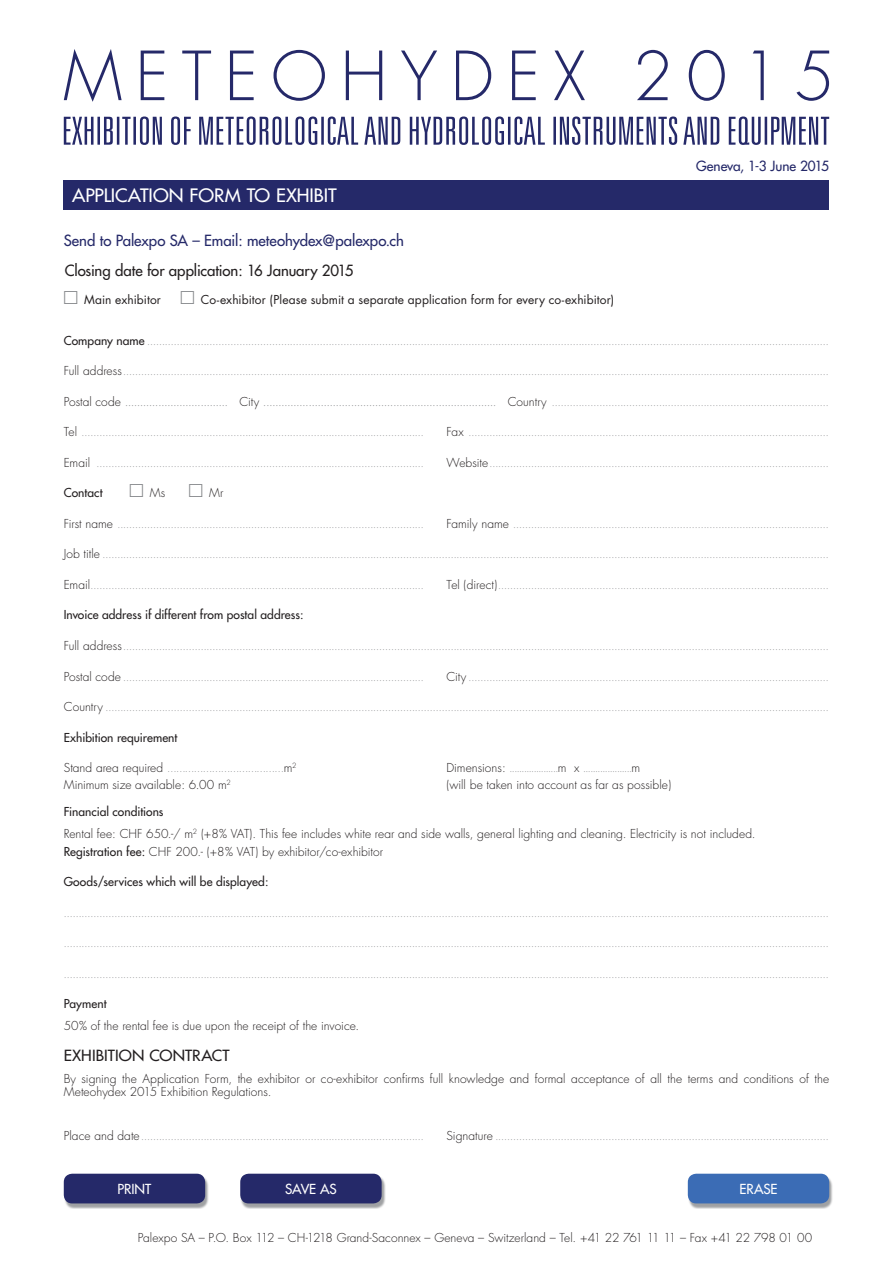
<style>
.page{position:relative;width:893px;height:1263px;background:#fff}
.page>*{position:absolute;margin:0;border:0;box-sizing:border-box;transform-origin:0 0}
.t1{font:18px "Futura";color:#fff;scale:1.05 1}
.t2{font:15px "Futura";color:#252969}
.t3{font:15px "Futura";color:#231f20}
.t4{font:15px "Futura";color:#231f20;scale:1.05 1}
.t5{font:13.65px "Futura";letter-spacing:-.005em;color:#252969}
.t6{font:13.5px "Futura";letter-spacing:-.01em;color:#fff}
.t7{font:300 12px "Futura";color:#808285;scale:.8 1}
.t8{font:300 12px/22px "Futura";color:#231f20}
.t9{font:300 12px "Futura";color:#808285}
.t10{font:12px "Futura";letter-spacing:.005em;color:#231f20}
.t11{font:12px "Futura";letter-spacing:.01em;color:#231f20}
.s1{font-weight:400;color:#231f20}
.s2{color:#231f20}
.s3{color:#808285}
.s4{font-weight:400}
</style>
<div class="page">
<div style="left:64px;top:180px;width:765px;height:29px;background:#252969"></div>
<svg style="left:64px;top:116px;width:765px;height:29px"></svg>
<svg style="left:64px;top:49px;width:765px;height:53px"></svg>
<div style="left:64px;top:1175px;width:145px;height:34px;background:#808285;opacity:.75"></div>
<div style="left:64px;top:1174px;width:141px;height:29px;background:#252969;border-radius:9px"></div>
<div style="left:240px;top:1175px;width:146px;height:34px;background:#808285;opacity:.75"></div>
<div style="left:240px;top:1174px;width:142px;height:29px;background:#252969;border-radius:9px"></div>
<div style="left:688px;top:1175px;width:145px;height:34px;background:#808285;opacity:.75"></div>
<div style="left:688px;top:1174px;width:141px;height:29px;background:#3b6cb5;border-radius:9px"></div>
<h1 class="t1" style="left:72px;top:184px;width:253px">APPLICATION FORM TO EXHIBIT</h1>
<p class="t2" style="left:64px;top:231px;width:342px">Send to Palexpo SA – Email: meteohydex@palexpo.ch</p>
<p class="t5" style="left:696px;top:158px;width:135px">Geneva, 1-3 June 2015</p>
<p class="t3" style="left:65px;top:261px;width:290px">Closing date for application: 16 January 2015</p>
<p class="t11" style="left:84px;top:292px;width:78px">Main exhibitor</p>
<p class="t11" style="left:201px;top:292px;width:415px">Co-exhibitor (Please submit a separate application form for every co-exhibitor)</p>
<p class="t7" style="left:64px;top:333px;width:958px"><span class="s1">Company name</span> .....................................................................................................................................................................................................................................</p>
<p class="t7" style="left:64px;top:364px;width:958px"><span class="s2">Full address</span>.............................................................................................................................................................................................................................................</p>
<p class="t9" style="left:64px;top:394px;width:766px"><span class="s2">Postal code</span> .................................. <span class="s2">City</span> ............................................................................. <span class="s2">Country</span> .............................................................................................</p>
<p class="t7" style="left:64px;top:425px;width:452px"><span class="s2">Tel</span> ...................................................................................................................</p>
<p class="t7" style="left:446px;top:425px;width:479px"><span class="s2">Fax</span> .........................................................................................................................</p>
<p class="t7" style="left:64px;top:455px;width:452px"><span class="s2">Email</span> ..............................................................................................................</p>
<p class="t7" style="left:446px;top:455px;width:479px"><span class="s2">Website</span>..................................................................................................................</p>
<p class="t10" style="left:64px;top:485px;width:40px">Contact</p>
<p class="t8" style="left:150px;top:482px;width:17px">Ms</p>
<p class="t8" style="left:209px;top:482px;width:16px">Mr</p>
<p class="t7" style="left:64px;top:516px;width:452px"><span class="s2">First name</span> .......................................................................................................</p>
<p class="t7" style="left:446px;top:516px;width:479px"><span class="s2">Family name</span> ..........................................................................................................</p>
<p class="t7" style="left:64px;top:547px;width:958px"><span class="s2">Job title</span> ....................................................................................................................................................................................................................................................</p>
<p class="t7" style="left:64px;top:577px;width:452px"><span class="s2">Email</span>................................................................................................................</p>
<p class="t7" style="left:446px;top:577px;width:479px"><span class="s2">Tel (direct)</span>...............................................................................................................</p>
<p class="t10" style="left:64px;top:607px;width:241px">Invoice address if different from postal address:</p>
<p class="t7" style="left:64px;top:638px;width:958px"><span class="s2">Full address</span>.............................................................................................................................................................................................................................................</p>
<p class="t7" style="left:64px;top:669px;width:452px"><span class="s2">Postal code</span> .....................................................................................................</p>
<p class="t7" style="left:446px;top:669px;width:479px"><span class="s2">City</span> .........................................................................................................................</p>
<p class="t7" style="left:64px;top:699px;width:958px"><span class="s2">Country</span> ...................................................................................................................................................................................................................................................</p>
<p class="t10" style="left:64px;top:729px;width:115px">Exhibition requirement</p>
<p class="t8" style="left:64px;top:757px;width:234px">Stand area required <span class="s3">…………………………………</span>m<sup>2</sup></p>
<p class="t7" style="left:446px;top:760px;width:244px"><span class="s2">Dimensions:</span> ....................<span class="s2">m x</span> ....................<span class="s2">m</span></p>
<p class="t8" style="left:64px;top:773px;width:169px">Minimum size available: 6.00 m<sup>2</sup></p>
<p class="t8" style="left:446px;top:773px;width:226px">(will be taken into account as far as possible)</p>
<p class="t8" style="left:64px;top:801px;width:693px"><span class="s4">Financial conditions<br></span>Rental fee: CHF 650.-/ m<sup>2</sup> (+8% VAT). This fee includes white rear and side walls, general lighting and cleaning. Electricity is not included.</p>
<p class="t8" style="left:64px;top:841px;width:321px"><span class="s4">Registration fee:</span> CHF 200.- (+8% VAT) by exhibitor/co-exhibitor</p>
<p class="t10" style="left:64px;top:874px;width:206px">Goods/services which will be displayed:</p>
<p class="t7" style="left:64px;top:905px;width:958px">.................................................................................................................................................................................................................................................................</p>
<p class="t7" style="left:64px;top:936px;width:958px">.................................................................................................................................................................................................................................................................</p>
<p class="t7" style="left:64px;top:966px;width:958px">.................................................................................................................................................................................................................................................................</p>
<p class="t10" style="left:64px;top:996px;width:44px">Payment</p>
<p class="t8" style="left:64px;top:1015px;width:297px">50% of the rental fee is due upon the receipt of the invoice.</p>
<p class="t4" style="left:64px;top:1046px;width:160px">EXHIBITION CONTRACT</p>
<p class="t8" style="left:64px;top:1072px;width:767px;line-height:13.5px">By signing the Application Form, the exhibitor or co-exhibitor confirms full knowledge and formal acceptance of all the terms and conditions of the<br>Meteohydex 2015 Exhibition Regulations.</p>
<p class="t7" style="left:64px;top:1128px;width:452px"><span class="s2">Place and date</span>...............................................................................................</p>
<p class="t7" style="left:446px;top:1128px;width:479px"><span class="s2">Signature</span> ................................................................................................................</p>
<p class="t6" style="left:118px;top:1180px;width:35px">PRINT</p>
<p class="t6" style="left:285px;top:1180px;width:53px">SAVE AS</p>
<p class="t6" style="left:739px;top:1180px;width:40px">ERASE</p>
<p class="t8" style="left:138px;top:1227px;width:676px">Palexpo SA – P.O. Box 112 – CH-1218 Grand-Saconnex – Geneva – Switzerland – Tel. +41 22 761 11 11 – Fax +41 22 798 01 00</p>
</div>
